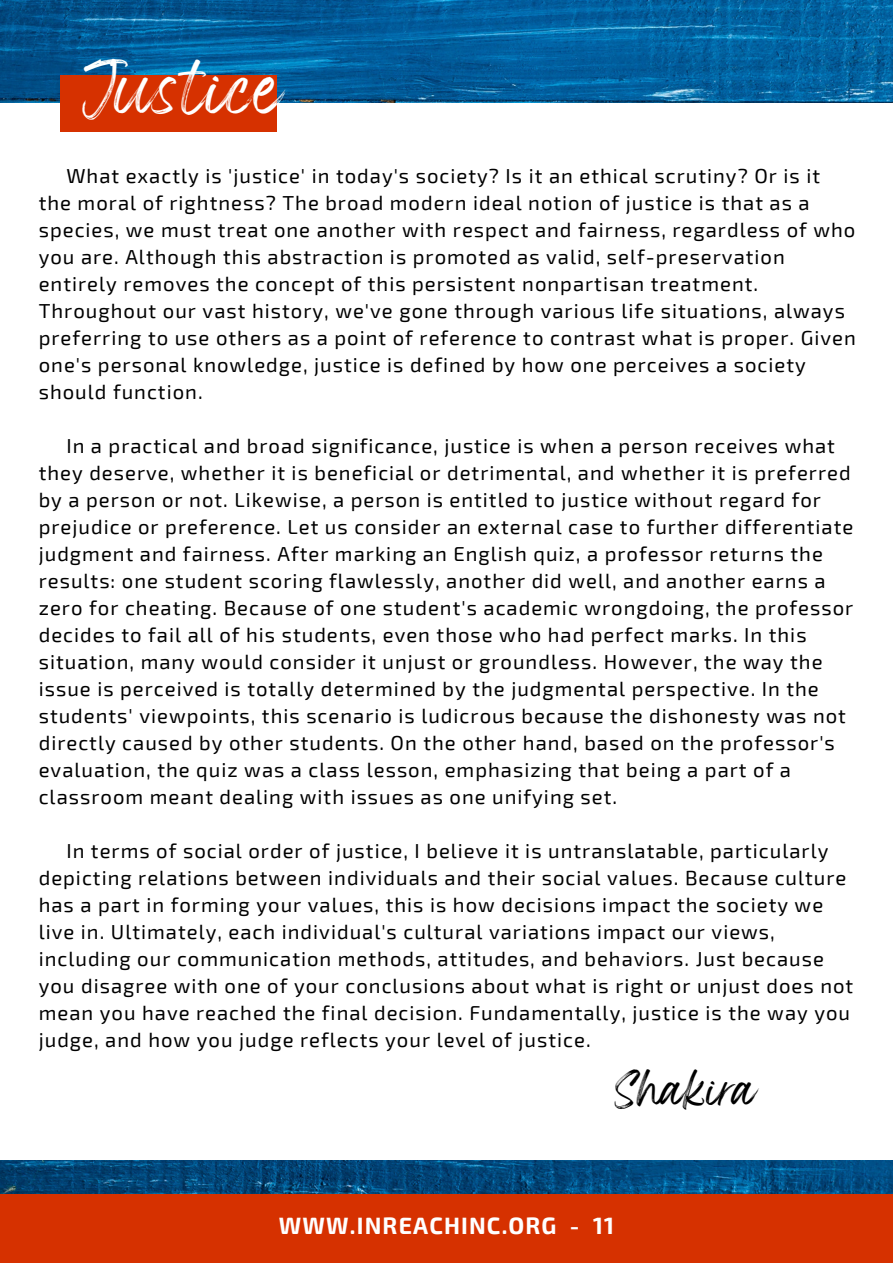
<style>
.page{position:relative;width:893px;height:1264px;background:#fff}
.page>*{position:absolute;margin:0;border:0;box-sizing:border-box;transform-origin:0 0}
.t1{font:42px "Wonderful Branding";color:#fffffe}
.t2{font:27px "Wonderful Branding";color:#000}
.t3{font:700 23.1px "Exo 2";letter-spacing:.05em;color:#fff}
.t4{font:20.25px/27px "Exo 2";letter-spacing:.05em;color:#000}
</style>
<div class="page">
<img style="left:0;top:0;width:892px;height:1194px">
<div style="left:0;top:103px;width:892px;height:1056px;background:#fff"></div>
<div style="left:0;top:1194px;width:892px;height:68px;background:#d63100"></div>
<div style="left:60px;top:75px;width:216px;height:56px;background:#d63100"></div>
<p class="t1" style="left:82px;top:79px;width:205px">Justice</p>
<p class="t4" style="left:39px;top:162px;width:818px;text-indent:28px">What exactly is 'justice' in today's society? Is it an ethical scrutiny? Or is it the moral of rightness? The broad modern ideal notion of justice is that as a species, we must treat one another with respect and fairness, regardless of who you are. Although this abstraction is promoted as valid, self-preservation entirely removes the concept of this persistent nonpartisan treatment.<br>Throughout our vast history, we've gone through various life situations, always preferring to use others as a point of reference to contrast what is proper. Given one's personal knowledge, justice is defined by how one perceives a society should function.</p>
<p class="t4" style="left:39px;top:431px;width:816px;text-indent:28px">In a practical and broad significance, justice is when a person receives what they deserve, whether it is beneficial or detrimental, and whether it is preferred by a person or not. Likewise, a person is entitled to justice without regard for prejudice or preference. Let us consider an external case to further differentiate judgment and fairness. After marking an English quiz, a professor returns the results: one student scoring flawlessly, another did well, and another earns a zero for cheating. Because of one student's academic wrongdoing, the professor decides to fail all of his students, even those who had perfect marks. In this situation, many would consider it unjust or groundless. However, the way the issue is perceived is totally determined by the judgmental perspective. In the students' viewpoints, this scenario is ludicrous because the dishonesty was not directly caused by other students. On the other hand, based on the professor's evaluation, the quiz was a class lesson, emphasizing that being a part of a classroom meant dealing with issues as one unifying set.</p>
<p class="t4" style="left:39px;top:836px;width:816px;text-indent:28px">In terms of social order of justice, I believe it is untranslatable, particularly depicting relations between individuals and their social values. Because culture has a part in forming your values, this is how decisions impact the society we live in. Ultimately, each individual's cultural variations impact our views, including our communication methods, attitudes, and behaviors. Just because you disagree with one of your conclusions about what is right or unjust does not mean you have reached the final decision. Fundamentally, justice is the way you judge, and how you judge reflects your level of justice.</p>
<p class="t2" style="left:615px;top:1082px;width:145px">Shakira</p>
<p class="t3" style="left:279px;top:1210px;width:336px">WWW.INREACHINC.ORG - 11</p>
</div>
